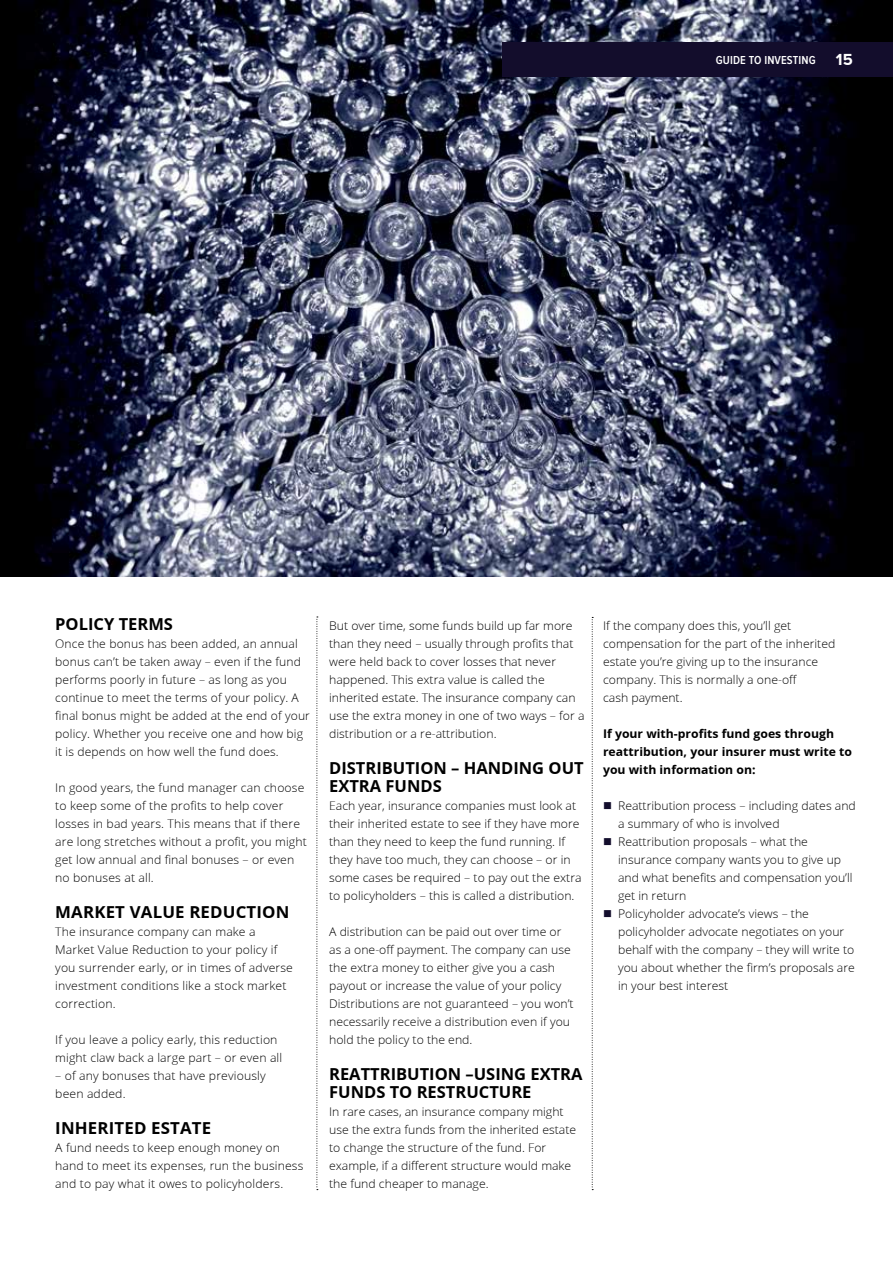
<style>
.page{position:relative;width:893px;height:1263px;background:#fff}
.page>*{position:absolute;margin:0;border:0;box-sizing:border-box;transform-origin:0 0}
.t1{font:700 16.5px/18px "Open Sans";color:#000}
.t2{font:300 12px/18px "Open Sans";color:#000}
.t3{font:700 12px/18px "Open Sans";color:#000}
.t4{font:600 12px "Proxima Nova Cond";letter-spacing:.01em;color:#fff}
.s1{font-family:"Proxima Nova";font-weight:700;font-size:16.5px}
.s2{color:#130d2c}
</style>
<div class="page">
<img style="left:0;top:0;width:893px;height:576px">
<div style="left:503px;top:43px;width:390px;height:34px;background:#130d2c"></div>
<svg style="left:317px;top:617px;width:1px;height:573px"></svg>
<svg style="left:592px;top:617px;width:1px;height:573px"></svg>
<p class="t4" style="left:716px;top:55px;width:138px">GUIDE TO INVESTING <span class="s1">15</span></p>
<h1 class="t1" style="left:55px;top:615px;width:119px">POLICY TERMS</h1>
<p class="t2" style="left:55px;top:634px;width:256px">Once the bonus has been added, an annual bonus can’t be taken away – even if the fund performs poorly in future – as long as you continue to meet the terms of your policy. A final bonus might be added at the end of your policy. Whether you receive one and how big it is depends on how well the fund does.</p>
<p class="t2" style="left:55px;top:778px;width:253px">In good years, the fund manager can choose to keep some of the profits to help cover losses in bad years. This means that if there are long stretches without a profit, you might get low annual and final bonuses – or even no bonuses at all.</p>
<h1 class="t1" style="left:55px;top:903px;width:236px">MARKET VALUE REDUCTION</h1>
<p class="t2" style="left:55px;top:922px;width:239px">The insurance company can make a Market Value Reduction to your policy if you surrender early, or in times of adverse investment conditions like a stock market correction.</p>
<p class="t2" style="left:55px;top:1030px;width:228px">If you leave a policy early, this reduction might claw back a large part – or even all</p>
<p class="t2" style="left:55px;top:1066px;width:212px">– of any bonuses that have previously been added.</p>
<h1 class="t1" style="left:55px;top:1119px;width:157px">INHERITED ESTATE</h1>
<p class="t2" style="left:55px;top:1138px;width:250px">A fund needs to keep enough money on hand to meet its expenses, run the business and to pay what it owes to policyholders.</p>
<p class="t2" style="left:329px;top:616px;width:257px">But over time, some funds build up far more than they need – usually through profits that were held back to cover losses that never happened. This extra value is called the inherited estate. The insurance company can use the extra money in one of two ways – for a distribution or a re-attribution.</p>
<h1 class="t1" style="left:329px;top:759px;width:256px">DISTRIBUTION – HANDING OUT<br>EXTRA FUNDS</h1>
<p class="t2" style="left:329px;top:796px;width:254px">Each year, insurance companies must look at their inherited estate to see if they have more than they need to keep the fund running. If they have too much, they can choose – or in some cases be required – to pay out the extra to policyholders – this is called a distribution.</p>
<p class="t2" style="left:329px;top:922px;width:246px">A distribution can be paid out over time or as a one-off payment. The company can use the extra money to either give you a cash payout or increase the value of your policy Distributions are not guaranteed – you won’t necessarily receive a distribution even if you hold the policy to the end.</p>
<h1 class="t1" style="left:329px;top:1065px;width:255px">REATTRIBUTION –USING EXTRA<br>FUNDS TO RESTRUCTURE</h1>
<p class="t2" style="left:329px;top:1102px;width:249px">In rare cases, an insurance company might use the extra funds from the inherited estate to change the structure of the fund. For example, if a different structure would make the fund cheaper to manage.</p>
<p class="t2" style="left:603px;top:616px;width:234px">If the company does this, you’ll get compensation for the part of the inherited estate you’re giving up to the insurance company. This is normally a one-off<br>cash payment.</p>
<p class="t3" style="left:603px;top:724px;width:251px">If your with-profits fund goes through reattribution, your insurer must write to you with information on:</p>
<p class="t2" style="left:618px;top:796px;width:239px;text-indent:-15px"><span class="s2">■</span> Reattribution process – including dates and a summary of who is involved</p>
<p class="t2" style="left:618px;top:832px;width:236px;text-indent:-15px"><span class="s2">■</span> Reattribution proposals – what the insurance company wants you to give up and what benefits and compensation you’ll get in return</p>
<p class="t2" style="left:618px;top:904px;width:238px;text-indent:-15px"><span class="s2">■</span> Policyholder advocate’s views – the policyholder advocate negotiates on your behalf with the company – they will write to you about whether the firm’s proposals are in your best interest</p>
</div>
